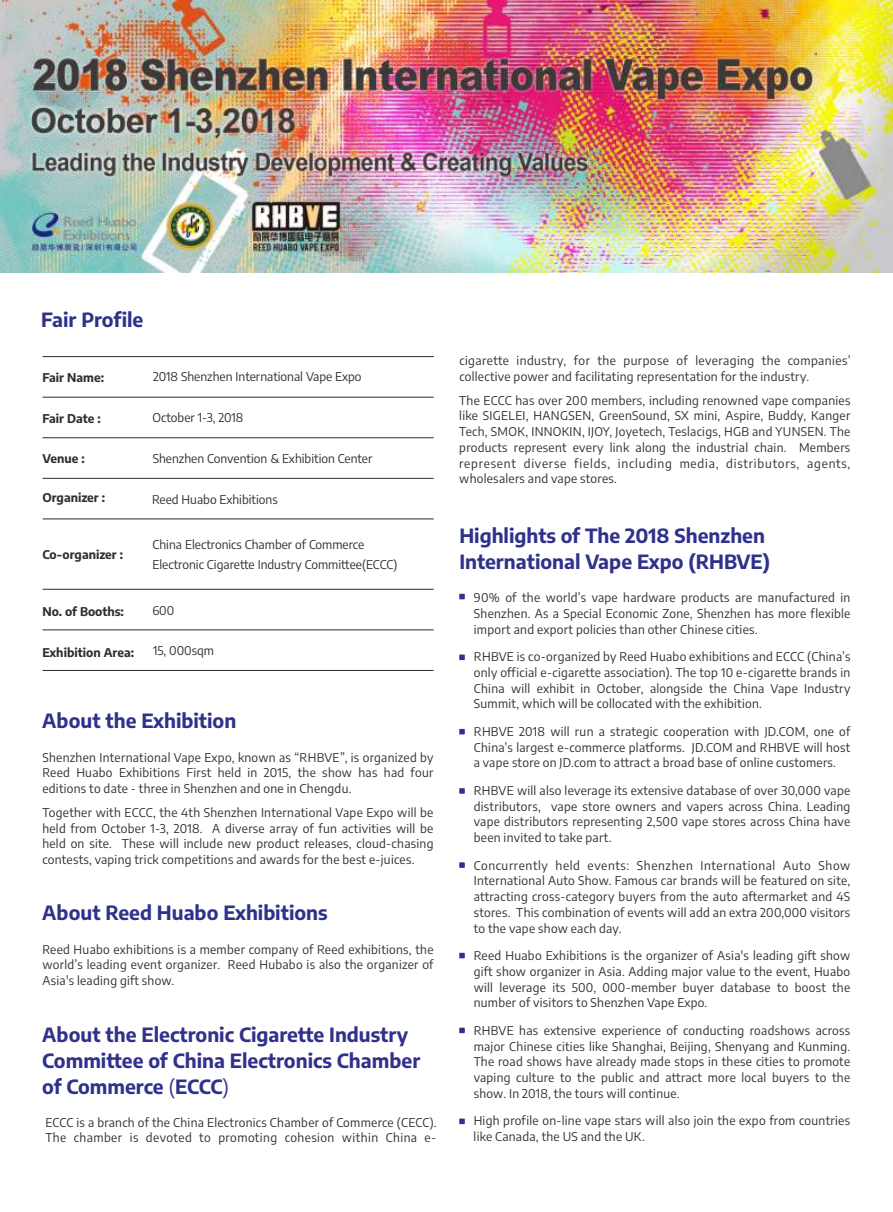
<style>
.page{position:relative;width:893px;height:1212px;background:#fff}
.page>*{position:absolute;margin:0;border:0;box-sizing:border-box;transform-origin:0 0}
.t1{font:700 19.5px/25.5px "Encode Sans";color:#2f318b}
.t2{font:12px/15.8px "Encode Sans";letter-spacing:.025em;color:#332c2b;text-align:justify}
.t3{font:12px/19.6px "Encode Sans";color:#332c2b}
.t4{font:700 12px "Encode Sans";color:#332c2b}
.s1{font-weight:400}
</style>
<div class="page">
<hr style="left:43px;top:356px;width:391px;height:1px;background:#332c2b">
<hr style="left:43px;top:397px;width:391px;height:1px;background:#332c2b">
<hr style="left:43px;top:478px;width:391px;height:1px;background:#332c2b">
<hr style="left:43px;top:518px;width:391px;height:1px;background:#332c2b">
<hr style="left:43px;top:589px;width:391px;height:1px;background:#332c2b">
<hr style="left:43px;top:629px;width:391px;height:1px;background:#332c2b">
<hr style="left:43px;top:437px;width:391px;height:1px;background:#332c2b">
<hr style="left:43px;top:670px;width:391px;height:1px;background:#332c2b">
<svg style="left:459px;top:594px;width:6px;height:5px"></svg>
<svg style="left:459px;top:654px;width:6px;height:6px"></svg>
<svg style="left:459px;top:729px;width:6px;height:5px"></svg>
<svg style="left:459px;top:788px;width:6px;height:6px"></svg>
<svg style="left:459px;top:862px;width:6px;height:6px"></svg>
<svg style="left:459px;top:953px;width:6px;height:5px"></svg>
<svg style="left:459px;top:1027px;width:6px;height:6px"></svg>
<svg style="left:459px;top:1118px;width:6px;height:6px"></svg>
<img style="left:0;top:0;width:893px;height:272px">
<h1 class="t1" style="left:41px;top:307px;width:104px">Fair Profile</h1>
<p class="t3" style="left:153px;top:366px;width:210px">2018 Shenzhen International Vape Expo</p>
<p class="t4" style="left:42px;top:369px;width:63px">Fair Name:</p>
<p class="t4" style="left:42px;top:410px;width:60px">Fair Date :</p>
<p class="t3" style="left:152px;top:407px;width:92px">October 1-3, 2018</p>
<p class="t4" style="left:42px;top:450px;width:44px">Venue :</p>
<p class="t3" style="left:153px;top:448px;width:221px">Shenzhen Convention &amp; Exhibition Center</p>
<p class="t4" style="left:42px;top:490px;width:64px">Organizer :</p>
<p class="t3" style="left:152px;top:489px;width:127px">Reed Huabo Exhibitions</p>
<p class="t4" style="left:42px;top:546px;width:82px">Co-organizer :</p>
<p class="t3" style="left:152px;top:534px;width:246px">China Electronics Chamber of Commerce<br>Electronic Cigarette Industry Committee(ECCC)</p>
<p class="t4" style="left:42px;top:603px;width:83px">No. of Booths:</p>
<p class="t2" style="left:152px;top:603px;width:23px">600</p>
<p class="t4" style="left:42px;top:645px;width:93px">Exhibition Area:</p>
<p class="t3" style="left:153px;top:641px;width:63px">15, 000sqm</p>
<h1 class="t1" style="left:42px;top:707px;width:196px">About the Exhibition</h1>
<p class="t2" style="left:42px;top:749px;width:393px">Shenzhen International Vape Expo, known as “RHBVE”, is organized by Reed Huabo Exhibitions First held in 2015, the show has had four editions to date - three in Shenzhen and one in Chengdu.</p>
<p class="t2" style="left:42px;top:804px;width:393px">Together with ECCC, the 4th Shenzhen International Vape Expo will be held from October 1-3, 2018. A diverse array of fun activities will be held on site. These will include new product releases, cloud-chasing contests, vaping trick competitions and awards for the best e-juices.</p>
<h1 class="t1" style="left:42px;top:899px;width:287px">About Reed Huabo Exhibitions</h1>
<p class="t2" style="left:42px;top:941px;width:393px">Reed Huabo exhibitions is a member company of Reed exhibitions, the world’s leading event organizer. Reed Hubabo is also the organizer of Asia's leading gift show.</p>
<h1 class="t1" style="left:42px;top:1022px;width:380px">About the Electronic Cigarette Industry<br>Committee of China Electronics Chamber of Commerce <span class="s1">(</span>ECCC<span class="s1">)</span></h1>
<p class="t2" style="left:45px;top:1114px;width:393px">ECCC is a branch of the China Electronics Chamber of Commerce (CECC).<br>The chamber is devoted to promoting cohesion within China e-</p>
<p class="t2" style="left:459px;top:352px;width:393px">cigarette industry, for the purpose of leveraging the companies’ collective power and facilitating representation for the industry.</p>
<p class="t2" style="left:459px;top:392px;width:393px">The ECCC has over 200 members, including renowned vape companies like SIGELEI, HANGSEN, GreenSound, SX mini, Aspire, Buddy, Kanger Tech, SMOK, INNOKIN, IJOY, Joyetech, Teslacigs, HGB and YUNSEN. The products represent every link along the industrial chain. Members represent diverse fields, including media, distributors, agents, wholesalers and vape stores.</p>
<h1 class="t1" style="left:459px;top:523px;width:312px">Highlights of The 2018 Shenzhen<br>International Vape Expo (RHBVE)</h1>
<p class="t2" style="left:474px;top:589px;width:378px">90% of the world’s vape hardware products are manufactured in Shenzhen. As a Special Economic Zone, Shenzhen has more flexible import and export policies than other Chinese cities.</p>
<p class="t2" style="left:474px;top:648px;width:378px">RHBVE is co-organized by Reed Huabo exhibitions and ECCC (China’s only official e-cigarette association). The top 10 e-cigarette brands in China will exhibit in October, alongside the China Vape Industry Summit, which will be collocated with the exhibition.</p>
<p class="t2" style="left:474px;top:723px;width:378px">RHBVE 2018 will run a strategic cooperation with JD.COM, one of China’s largest e-commerce platforms. JD.COM and RHBVE will host a vape store on JD.com to attract a broad base of online customers.</p>
<p class="t2" style="left:474px;top:782px;width:378px">RHBVE will also leverage its extensive database of over 30,000 vape distributors, vape store owners and vapers across China. Leading vape distributors representing 2,500 vape stores across China have been invited to take part.</p>
<p class="t2" style="left:474px;top:857px;width:378px">Concurrently held events: Shenzhen International Auto Show International Auto Show. Famous car brands will be featured on site, attracting cross-category buyers from the auto aftermarket and 4S stores. This combination of events will add an extra 200,000 visitors to the vape show each day.</p>
<p class="t2" style="left:474px;top:947px;width:378px">Reed Huabo Exhibitions is the organizer of Asia's leading gift show gift show organizer in Asia. Adding major value to the event, Huabo will leverage its 500, 000-member buyer database to boost the number of visitors to Shenzhen Vape Expo.</p>
<p class="t2" style="left:474px;top:1022px;width:378px">RHBVE has extensive experience of conducting roadshows across major Chinese cities like Shanghai, Beijing, Shenyang and Kunming.<br>The road shows have already made stops in these cities to promote vaping culture to the public and attract more local buyers to the show. In 2018, the tours will continue.</p>
<p class="t2" style="left:474px;top:1113px;width:378px">High profile on-line vape stars will also join the expo from countries like Canada, the US and the UK.</p>
</div>
